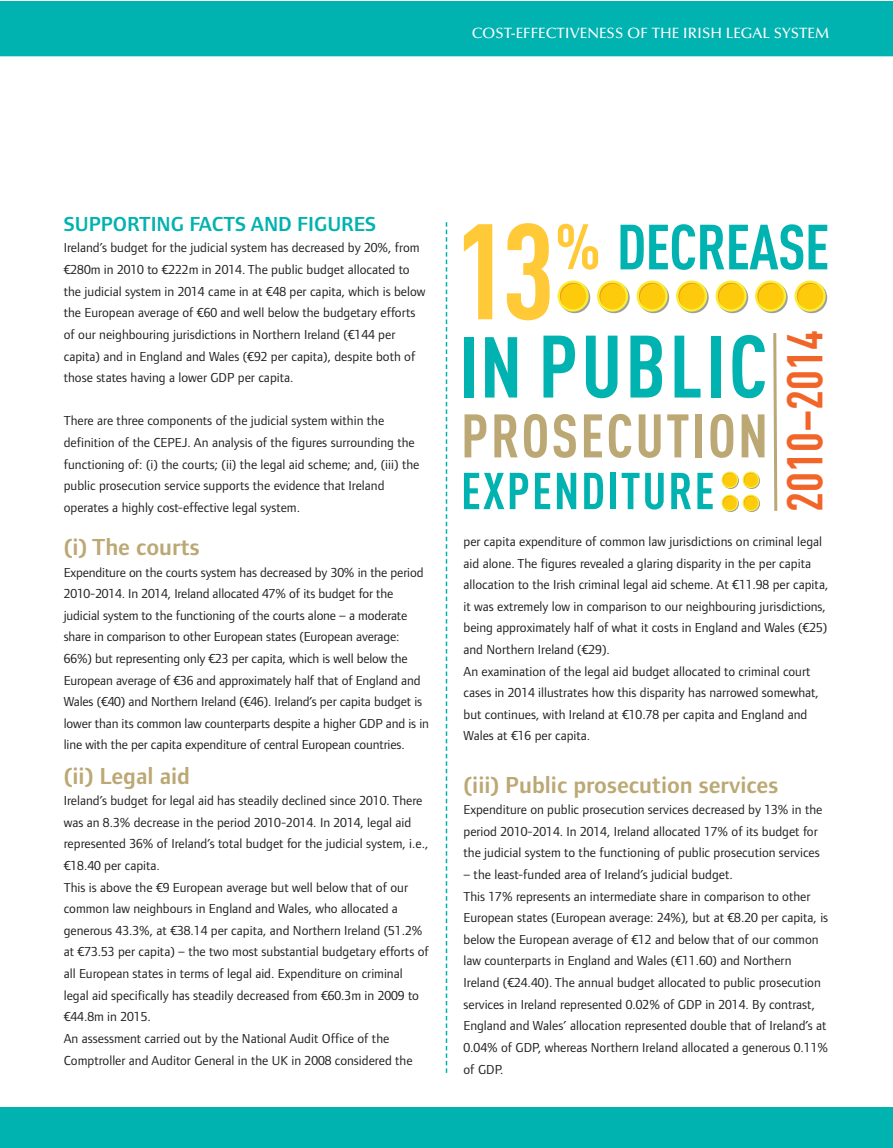
<style>
.page{position:relative;width:893px;height:1148px;background:#fff}
.page>*{position:absolute;margin:0;border:0;box-sizing:border-box;transform-origin:0 0}
.t1{font:700 condensed 87px "DINOT";letter-spacing:.035em;color:#00b2b0}
.t2{font:700 condensed 62.7px "DINOT";letter-spacing:-.015em;color:#00b2b0}
.t3{font:700 condensed 60.45px "DINOT";letter-spacing:.035em;color:#bba874}
.t4{font:700 condensed 51px "DINOT";letter-spacing:.035em;color:#00b2b0}
.t5{font:700 condensed 49.5px "DINOT";color:#f26528}
.t6{font:600 24px "Foundry Form Sans";color:#bba874}
.t7{font:600 21px "Foundry Form Sans";color:#00b2b0}
.t8{font:500 15px "Optima";color:#fff}
.t9{font:13.5px/21.6px "Foundry Form Sans";color:#231f20}
.s1{font-size:133.5px;color:#ffc938}
.s2{font-size:63px;color:#ffc938}
.s3{font-size:84.75px}
</style>
<div class="page">
<div style="left:0;top:1px;width:893px;height:55px;background:#00b2b0"></div>
<div style="left:0;top:1107px;width:893px;height:41px;background:#00b2b0"></div>
<svg style="left:446px;top:222px;width:1px;height:851px"></svg>
<svg style="left:557px;top:280px;width:32px;height:32px"></svg>
<svg style="left:559px;top:282px;width:31px;height:31px"></svg>
<svg style="left:597px;top:280px;width:31px;height:32px"></svg>
<svg style="left:599px;top:282px;width:31px;height:31px"></svg>
<svg style="left:636px;top:280px;width:32px;height:32px"></svg>
<svg style="left:638px;top:282px;width:31px;height:31px"></svg>
<svg style="left:676px;top:280px;width:31px;height:32px"></svg>
<svg style="left:678px;top:282px;width:31px;height:31px"></svg>
<svg style="left:715px;top:280px;width:32px;height:32px"></svg>
<svg style="left:717px;top:282px;width:31px;height:31px"></svg>
<svg style="left:722px;top:472px;width:38px;height:17px"></svg>
<svg style="left:722px;top:495px;width:38px;height:17px"></svg>
<svg style="left:755px;top:280px;width:31px;height:32px"></svg>
<svg style="left:756px;top:282px;width:32px;height:31px"></svg>
<svg style="left:794px;top:280px;width:32px;height:32px"></svg>
<svg style="left:796px;top:282px;width:31px;height:31px"></svg>
<svg style="left:773px;top:333px;width:5px;height:178px"></svg>
<p class="t8" style="left:472px;top:27px;width:359px">COST-EFFECTIVENESS OF THE IRISH LEGAL SYSTEM</p>
<h3 class="t7" style="left:64px;top:216px;width:314px">SUPPORTING FACTS AND FIGURES</h3>
<p class="t9" style="left:64px;top:238px;width:363px">Ireland’s budget for the judicial system has decreased by 20%, from ¤280m in 2010 to ¤222m in 2014. The public budget allocated to the judicial system in 2014 came in at ¤48 per capita, which is below the European average of ¤60 and well below the budgetary efforts of our neighbouring jurisdictions in Northern Ireland (¤144 per capita) and in England and Wales (¤92 per capita), despite both of those states having a lower GDP per capita.</p>
<p class="t9" style="left:64px;top:411px;width:357px">There are three components of the judicial system within the definition of the CEPEJ. An analysis of the figures surrounding the functioning of: (i) the courts; (ii) the legal aid scheme; and, (iii) the public prosecution service supports the evidence that Ireland operates a highly cost-effective legal system.</p>
<h3 class="t6" style="left:64px;top:538px;width:137px">(i) The courts</h3>
<p class="t9" style="left:64px;top:562px;width:367px">Expenditure on the courts system has decreased by 30% in the period 2010-2014. In 2014, Ireland allocated 47% of its budget for the judicial system to the functioning of the courts alone – a moderate share in comparison to other European states (European average:<br>66%) but representing only ¤23 per capita, which is well below the European average of ¤36 and approximately half that of England and Wales (¤40) and Northern Ireland (¤46). Ireland’s per capita budget is lower than its common law counterparts despite a higher GDP and is in line with the per capita expenditure of central European countries.</p>
<h3 class="t6" style="left:64px;top:766px;width:128px">(ii) Legal aid</h3>
<p class="t9" style="left:64px;top:791px;width:367px">Ireland’s budget for legal aid has steadily declined since 2010. There was an 8.3% decrease in the period 2010-2014. In 2014, legal aid represented 36% of Ireland’s total budget for the judicial system, i.e., ¤18.40 per capita.<br>This is above the ¤9 European average but well below that of our common law neighbours in England and Wales, who allocated a generous 43.3%, at ¤38.14 per capita, and Northern Ireland (51.2% at ¤73.53 per capita) – the two most substantial budgetary efforts of all European states in terms of legal aid. Expenditure on criminal legal aid specifically has steadily decreased from ¤60.3m in 2009 to ¤44.8m in 2015.<br>An assessment carried out by the National Audit Office of the Comptroller and Auditor General in the UK in 2008 considered the</p>
<h2 class="t2" style="left:454px;top:225px;width:377px"><span class="s1">13</span><span class="s2">%</span> DECREASE</h2>
<h1 class="t1" style="left:459px;top:335px;width:310px"><span class="s3">IN</span> PUBLIC</h1>
<h3 class="t5" style="left:787px;top:512px;width:183px;rotate:-90deg">2010–2014</h3>
<h3 class="t3" style="left:461px;top:414px;width:309px">PROSECUTION</h3>
<h3 class="t4" style="left:461px;top:473px;width:255px">EXPENDITURE</h3>
<p class="t9" style="left:463px;top:532px;width:366px">per capita expenditure of common law jurisdictions on criminal legal aid alone. The figures revealed a glaring disparity in the per capita allocation to the Irish criminal legal aid scheme. At ¤11.98 per capita, it was extremely low in comparison to our neighbouring jurisdictions, being approximately half of what it costs in England and Wales (¤25) and Northern Ireland (¤29).<br>An examination of the legal aid budget allocated to criminal court cases in 2014 illustrates how this disparity has narrowed somewhat, but continues, with Ireland at ¤10.78 per capita and England and Wales at ¤16 per capita.</p>
<h3 class="t6" style="left:463px;top:775px;width:316px">(iii) Public prosecution services</h3>
<p class="t9" style="left:463px;top:800px;width:360px">Expenditure on public prosecution services decreased by 13% in the period 2010-2014. In 2014, Ireland allocated 17% of its budget for the judicial system to the functioning of public prosecution services</p>
<p class="t9" style="left:463px;top:865px;width:366px">– the least-funded area of Ireland’s judicial budget.<br>This 17% represents an intermediate share in comparison to other European states (European average: 24%), but at ¤8.20 per capita, is below the European average of ¤12 and below that of our common law counterparts in England and Wales (¤11.60) and Northern Ireland (¤24.40). The annual budget allocated to public prosecution services in Ireland represented 0.02% of GDP in 2014. By contrast, England and Wales’ allocation represented double that of Ireland’s at 0.04% of GDP, whereas Northern Ireland allocated a generous 0.11% of GDP.</p>
</div>
